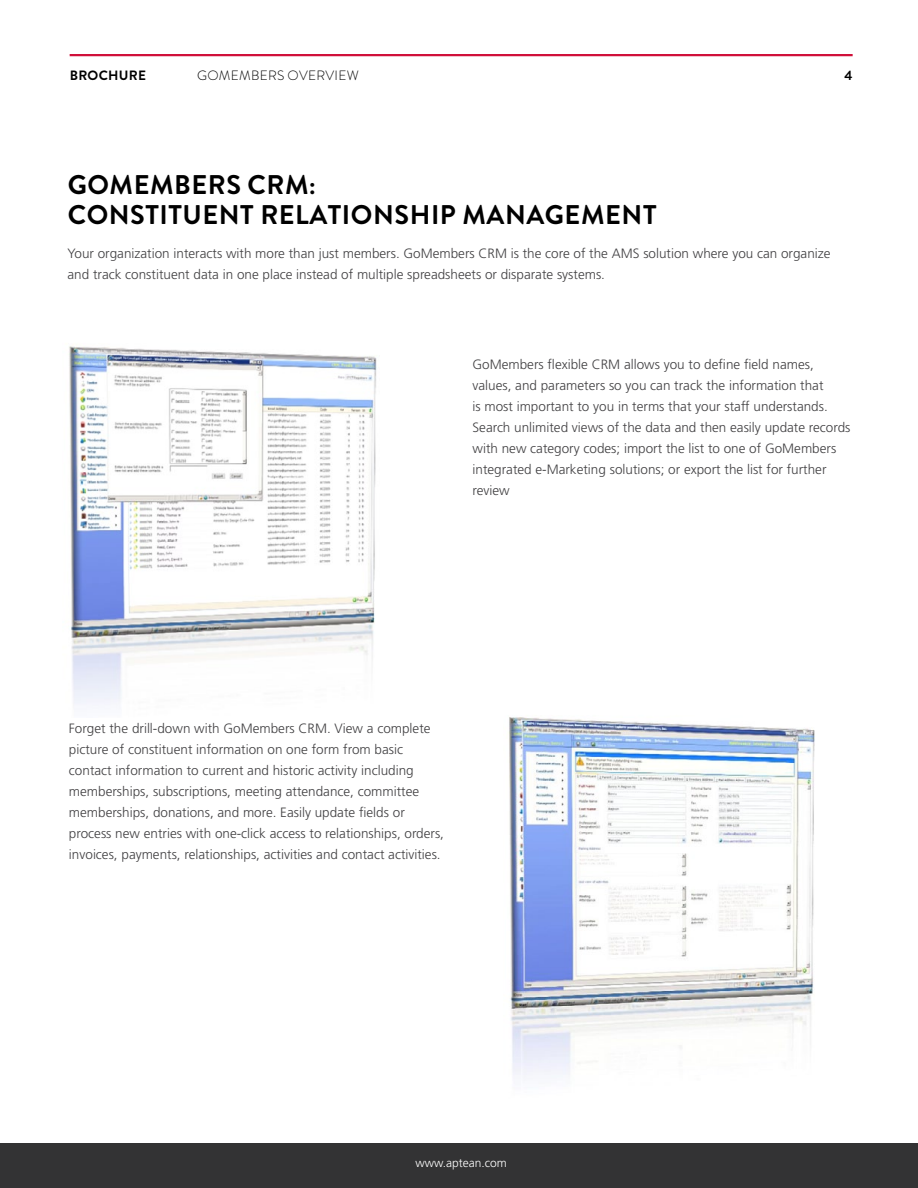
<style>
.page{position:relative;width:918px;height:1188px;background:#fff}
.page>*{position:absolute;margin:0;border:0;box-sizing:border-box;transform-origin:0 0}
.t1{font:700 27px "Brandon Grotesque";letter-spacing:.02em;color:#000}
.t2{font:300 13.5px/21px "Frutiger";color:#414042}
.t3{font:300 13.5px "Brandon Grotesque";letter-spacing:.02em;color:#000}
.t4{font:700 13.5px "Brandon Grotesque";color:#000}
.t5{font:300 12px "Frutiger";color:#fff}
</style>
<div class="page">
<hr style="left:70px;top:54px;width:783px;height:2px;background:#d0103a">
<div style="left:0;top:1144px;width:918px;height:44px;background:#333334"></div>
<img style="left:69px;top:346px;width:308px;height:358px">
<img style="left:509px;top:717px;width:306px;height:361px">
<p class="t4" style="left:70px;top:66px;width:10px">BRO</p>
<p class="t4" style="left:99px;top:66px;width:39px">CHURE</p>
<p class="t3" style="left:197px;top:66px;width:163px">GOMEMBERS OVERVIEW</p>
<p class="t4" style="left:845px;top:66px;width:10px">4</p>
<h1 class="t1" style="left:68px;top:166px;width:85px">GOMEMBERS</h1>
<h1 class="t1" style="left:248px;top:166px;width:70px">CRM:</h1>
<h1 class="t1" style="left:68px;top:196px;width:77px">CONSTIT</h1>
<h1 class="t1" style="left:183px;top:196px;width:382px">UENT RELATIONSHI P MANAGEME</h1>
<h1 class="t1" style="left:622px;top:196px;width:36px">NT</h1>
<p class="t2" style="left:68px;top:243px;width:765px">Your organization interacts with more than just members. GoMembers CRM is the core of the AMS solution where you can organize and track constituent data in one place instead of multiple spreadsheets or disparate systems.</p>
<p class="t2" style="left:472px;top:354px;width:379px">GoMembers flexible CRM allows you to define field names, values, and parameters so you can track the information that<br>is most important to you in terms that your staff understands.<br>Search unlimited views of the data and then easily update records with new category codes; import the list to one of GoMembers integrated e-Marketing solutions; or export the list for further review</p>
<p class="t2" style="left:69px;top:718px;width:377px">Forget the drill-down with GoMembers CRM. View a complete picture of constituent information on one form from basic contact information to current and historic activity including memberships, subscriptions, meeting attendance, committee memberships, donations, and more. Easily update fields or process new entries with one-click access to relationships, orders, invoices, payments, relationships, activities and contact activities.</p>
<p class="t5" style="left:415px;top:1156px;width:93px">www.aptean.com</p>
</div>
